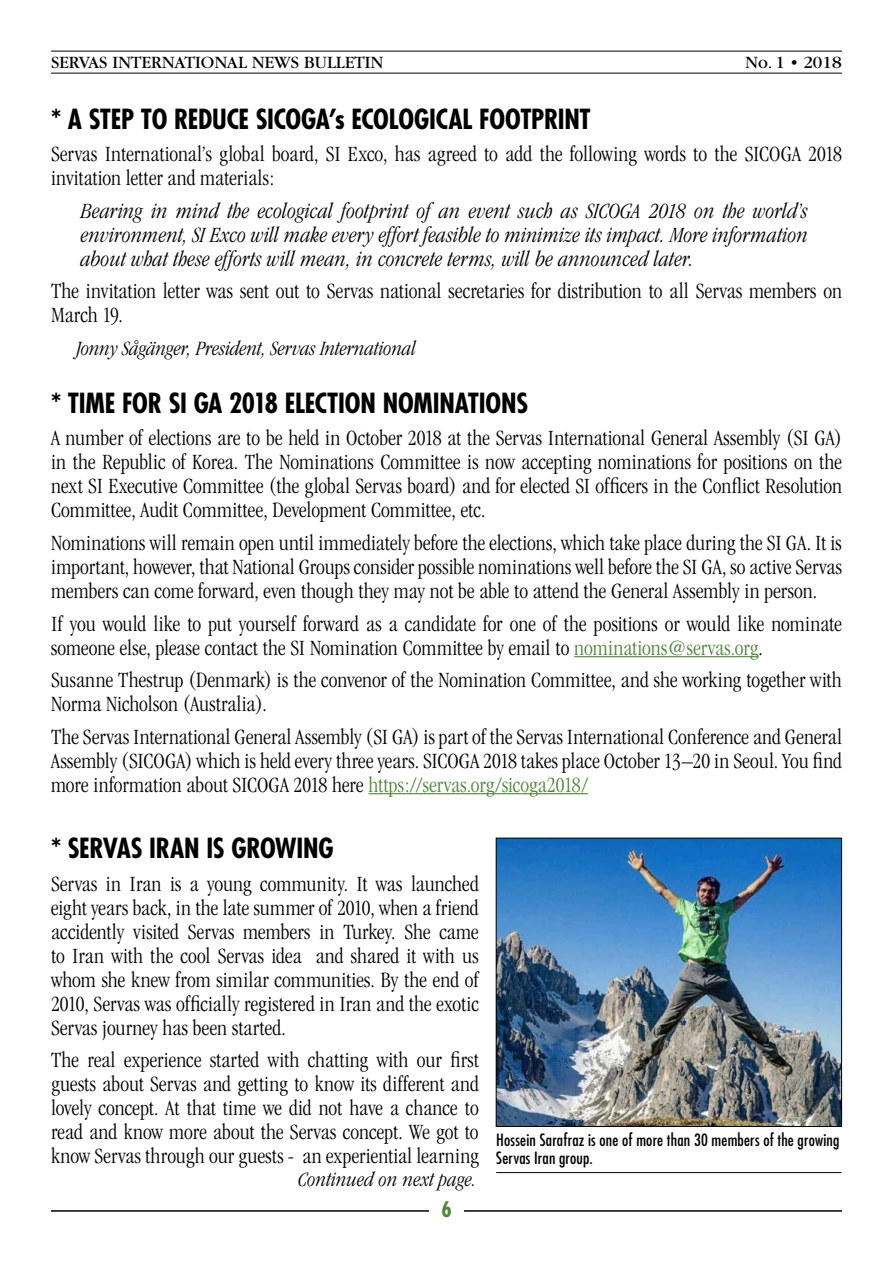
<style>
.page{position:relative;width:893px;height:1263px;background:#fff}
.page>*{position:absolute;margin:0;border:0;box-sizing:border-box;transform-origin:0 0}
.t1{font:700 condensed 27px "Futura Std";letter-spacing:-.01em;color:#000}
.t2{font:300 condensed 22.5px/24px "Garamond";letter-spacing:.005em;color:#000;text-align:justify}
.t3{font:italic 300 condensed 22.5px/24px "Garamond";letter-spacing:.01em;color:#000;text-align:justify}
.t4{font:italic 300 condensed 21px "Garamond";color:#000}
.t5{font:700 condensed 21px "Futura Std";color:#52853c}
.t6{font:18px "Garamond";color:#000}
.t7{font:condensed 16.5px/18px "Futura Std";letter-spacing:.01em;color:#000}
.s1{color:#52853d}
</style>
<div class="page">
<hr style="left:51px;top:1210px;width:791px;height:2px;background:#000">
<div style="left:429px;top:1199px;width:35px;height:27px;background:#fff"></div>
<hr style="left:51px;top:51px;width:791px;height:1px;background:#000">
<hr style="left:51px;top:73px;width:791px;height:1px;background:#000">
<hr style="left:574px;top:656px;width:184px;height:1px;background:#52853d">
<hr style="left:368px;top:793px;width:220px;height:1px;background:#52853d">
<img style="left:498px;top:840px;width:342px;height:285px">
<div style="left:496px;top:838px;width:346px;height:289px;border:1px solid #000"></div>
<hr style="left:496px;top:1172px;width:346px;height:1px;background:#000">
<p class="t6" style="left:51px;top:53px;width:334px">SERVAS INTERNATIONAL NEWS BULLETIN</p>
<p class="t6" style="left:745px;top:53px;width:98px">No. 1 • 2018</p>
<p class="t1" style="left:51px;top:102px;width:541px">* A STEP TO REDUCE SICOGA’s ECOLOGICAL FOOTPRINT</p>
<p class="t2" style="left:51px;top:142px;width:792px">Servas International’s global board, SI Exco, has agreed to add the following words to the SICOGA 2018 invitation letter and materials:</p>
<p class="t3" style="left:81px;top:199px;width:729px">Bearing in mind the ecological footprint of an event such as SICOGA 2018 on the world’s environment, SI Exco will make every effort feasible to minimize its impact. More information about what these efforts will mean, in concrete terms, will be announced later.</p>
<p class="t2" style="left:51px;top:279px;width:792px">The invitation letter was sent out to Servas national secretaries for distribution to all Servas members on<br>March 19.</p>
<p class="t4" style="left:77px;top:337px;width:341px">Jonny Sågänger, President, Servas International</p>
<p class="t1" style="left:51px;top:386px;width:479px">* TIME FOR SI GA 2018 ELECTION NOMINATIONS</p>
<p class="t2" style="left:51px;top:426px;width:793px">A number of elections are to be held in October 2018 at the Servas International General Assembly (SI GA) in the Republic of Korea. The Nominations Committee is now accepting nominations for positions on the next SI Executive Committee (the global Servas board) and for elected SI officers in the Conflict Resolution Committee, Audit Committee, Development Committee, etc.</p>
<p class="t2" style="left:51px;top:531px;width:792px">Nominations will remain open until immediately before the elections, which take place during the SI GA. It is important, however, that National Groups consider possible nominations well before the SI GA, so active Servas members can come forward, even though they may not be able to attend the General Assembly in person.</p>
<p class="t2" style="left:51px;top:611px;width:793px">If you would like to put yourself forward as a candidate for one of the positions or would like nominate someone else, please contact the SI Nomination Committee by email to <span class="s1">nominations@servas.org</span>.</p>
<p class="t2" style="left:51px;top:668px;width:792px">Susanne Thestrup (Denmark) is the convenor of the Nomination Committee, and she working together with<br>Norma Nicholson (Australia).</p>
<p class="t2" style="left:51px;top:724px;width:792px">The Servas International General Assembly (SI GA) is part of the Servas International Conference and General Assembly (SICOGA) which is held every three years. SICOGA 2018 takes place October 13–20 in Seoul. You find more information about SICOGA 2018 here <span class="s1">https://servas.org/sicoga2018/</span></p>
<p class="t1" style="left:51px;top:831px;width:284px">* SERVAS IRAN IS GROWING</p>
<p class="t2" style="left:51px;top:872px;width:429px">Servas in Iran is a young community. It was launched eight years back, in the late summer of 2010, when a friend accidently visited Servas members in Turkey. She came to Iran with the cool Servas idea and shared it with us whom she knew from similar communities. By the end of 2010, Servas was officially registered in Iran and the exotic Servas journey has been started.</p>
<p class="t2" style="left:51px;top:1048px;width:429px">The real experience started with chatting with our first guests about Servas and getting to know its different and lovely concept. At that time we did not have a chance to read and know more about the Servas concept. We got to know Servas through our guests - an experiential learning</p>
<p class="t4" style="left:298px;top:1168px;width:180px">Continued on next page.</p>
<p class="t5" style="left:442px;top:1196px;width:12px">6</p>
<p class="t7" style="left:496px;top:1130px;width:345px">Hossein Sarafraz is one of more than 30 members of the growing<br>Servas Iran group.</p>
</div>
